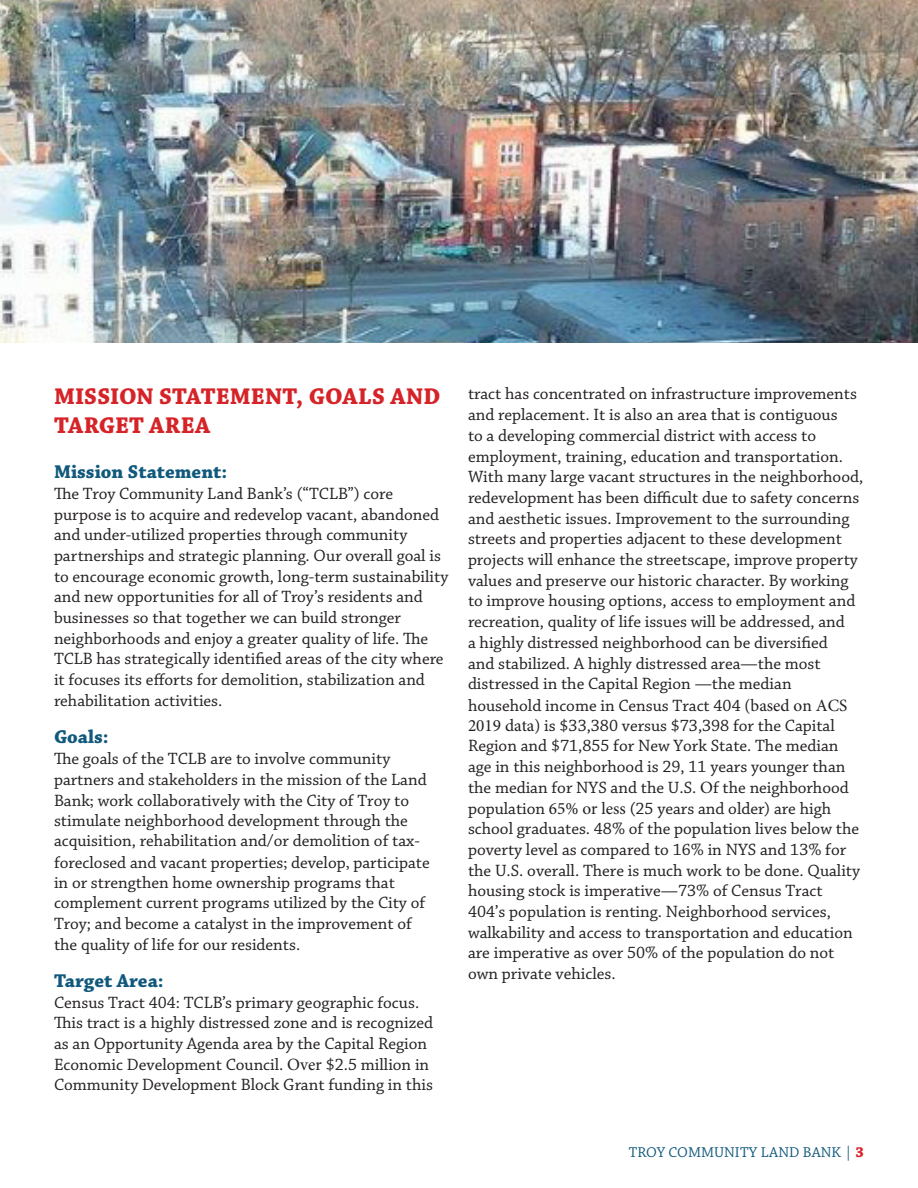
<style>
.page{position:relative;width:918px;height:1188px;background:#fff}
.page>*{position:absolute;margin:0;border:0;box-sizing:border-box;transform-origin:0 0}
.t1{font:700 24px/28.8px "Chaparral Pro";letter-spacing:.005em;color:#d62328}
.content_11_5{font:700 19.5px "Chaparral Pro";color:#10587c}
.content_11_5-2{font:17.25px/20.7px "Chaparral Pro";color:#231f20}
.t2{font:15px "Chaparral Pro";color:#10587c}
.s1{font-family:"Minion Pro"}
.s2{font-weight:700;color:#d62328}
</style>
<div class="page">
<img style="left:0;top:0;width:918px;height:343px">
<p class="t1" style="left:54px;top:383px;width:388px">MISSION STATEMENT, GOALS AND<br>TARGET AREA</p>
<p class="content_11_5" style="left:54px;top:461px;width:175px">Mission Statement:</p>
<p class="content_11_5-2" style="left:54px;top:484px;width:396px">The Troy Community Land Bank’s (“TCLB”) core purpose is to acquire and redevelop vacant, abandoned and under-utilized properties through community partnerships and strategic planning. Our overall goal is to encourage economic growth, long-term sustainability and new opportunities for all of Troy’s residents and businesses so that together we can build stronger neighborhoods and enjoy a greater quality of life. The TCLB has strategically identified areas of the city where it focuses its efforts for demolition, stabilization and rehabilitation activities.</p>
<p class="content_11_5" style="left:54px;top:725px;width:56px">Goals:</p>
<p class="content_11_5-2" style="left:54px;top:749px;width:377px">The goals of the TCLB are to involve community partners and stakeholders in the mission of the Land Bank<span class="s1">;</span> work collaboratively with the City of Troy to stimulate neighborhood development through the acquisition, rehabilitation and/or demolition of tax&shy;foreclosed and vacant properties<span class="s1">;</span> develop<span class="s1">,</span> participate in or strengthen home ownership programs that complement current programs utilized by the City of Troy; and become a catalyst in the improvement of the quality of life for our residents.</p>
<p class="content_11_5" style="left:54px;top:969px;width:111px">Target Area:</p>
<p class="content_11_5-2" style="left:54px;top:993px;width:381px">Census Tract 404: TCLB’s primary geographic focus.<br>This tract is a highly distressed zone and is recognized as an Opportunity Agenda area by the Capital Region Economic Development Council. <span class="s1">Over</span> $2.5 million in Community Development Block Grant funding in this</p>
<p class="content_11_5-2" style="left:468px;top:384px;width:397px">tract has concentrated on infrastructure improvements and replacement. It is also an area that is contiguous<br>to a developing commercial district with access to employment, training, education and transportation.<br>With many large vacant structures in the neighborhood, redevelopment has been difficult due to safety concerns and aesthetic issues. Improvement to the surrounding streets and properties adjacent to these development projects will enhance the streetscape, improve property values and preserve our historic character. By working to improve housing options, access to employment and recreation, quality of life issues will be addressed, and<br>a highly distressed neighborhood can be diversified<br>and stabilized. A highly distressed area—the most distressed in the Capital Region —the median household income in Census Tract 404 <span class="s1">(based on ACS 2019 data)</span> is $33,380 versus $73,398 for the Capital Region and $71,855 for New York State. The median age in this neighborhood is 29, 11 years younger than the median for NYS and the U.S. <span class="s1">O</span>f the neighborhood population <span class="s1">65% or less</span> (25 years and older) are high school graduates. 48% of the population lives below the poverty level as compared to 16% in NYS and 13% for the U.S. overall. There is much work to be done. Quality housing stock is imperative—73% of Census Tract 404’s population is renting. Neighborhood services, walkability and access to transportation and education are imperative as over 50% of the population do not own private vehicles.</p>
<p class="t2" style="left:629px;top:1144px;width:237px">TROY COMMUNITY LAND BANK | <span class="s2">3</span></p>
</div>
